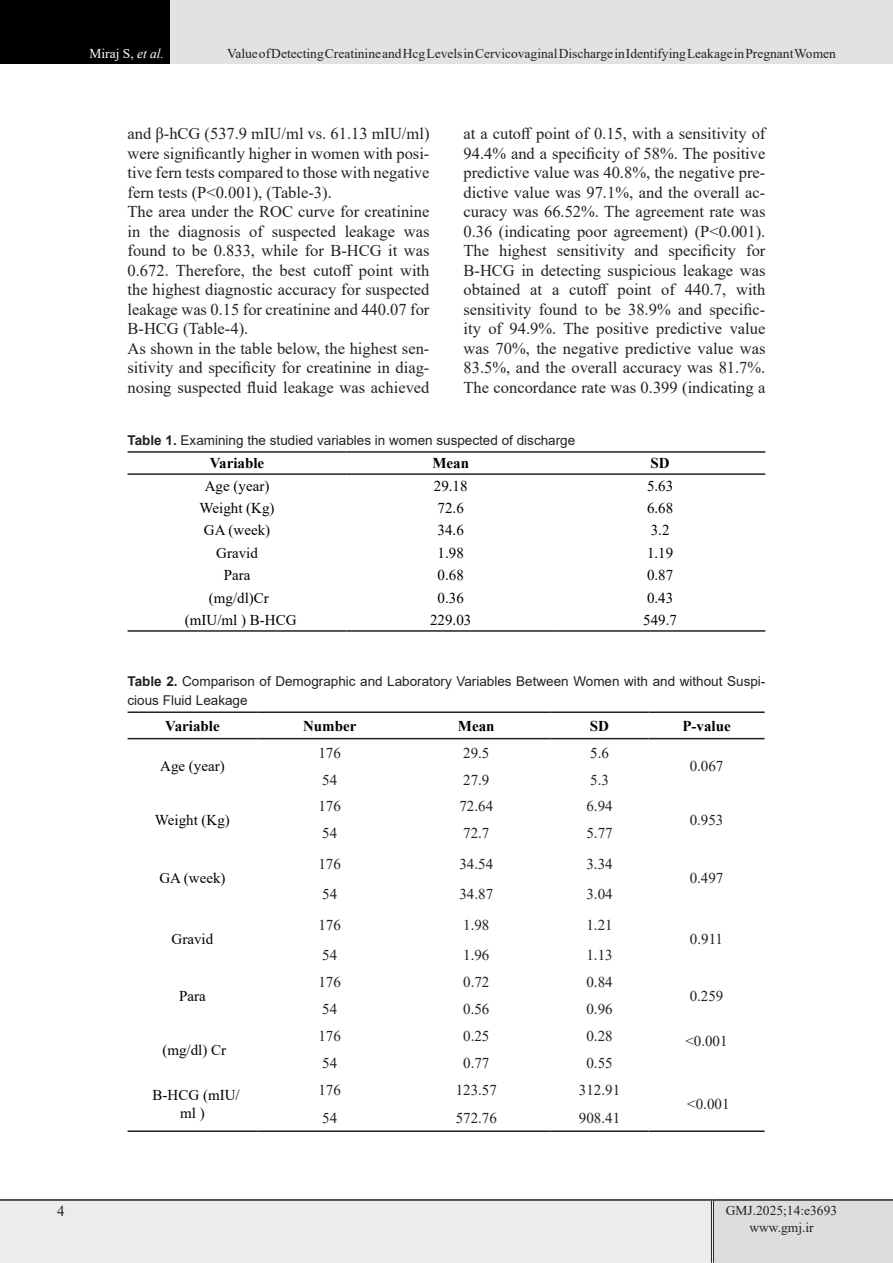
<style>
.page{position:relative;width:893px;height:1263px;background:#fff}
.page>*{position:absolute;margin:0;border:0;box-sizing:border-box;transform-origin:0 0}
.t1{font:16.5px/19.5px "Times New Roman";color:#222;text-align:justify}
.t2{font:15px "Times New Roman";color:#231f20}
.t3{font:15px/18px "Times New Roman";color:#000;text-align:center}
.t4{font:700 15px "Times New Roman";color:#000}
.t5{font:13.5px/19.5px "Arial";color:#222}
.lllllllllllllll{font:13.5px "Times New Roman";color:#231f20}
.t6{font:13.5px "Times New Roman";color:#fff}
.s1{font-style:italic}
.s2{font-weight:700}
</style>
<div class="page">
<div style="left:0;top:1200px;width:712px;height:63px;background:#ececee"></div>
<div style="left:712px;top:1200px;width:181px;height:63px;background:#dcdddf"></div>
<hr style="left:711px;top:1201px;width:3px;height:62px;background:#fff">
<hr style="left:711px;top:1201px;width:1px;height:62px;background:#231f20">
<hr style="left:713px;top:1201px;width:1px;height:62px;background:#231f20">
<hr style="left:0;top:1199px;width:712px;height:2px;background:#231f20">
<hr style="left:712px;top:1199px;width:181px;height:2px;background:#231f20">
<div style="left:0;top:0;width:170px;height:64px;background:#000"></div>
<div style="left:170px;top:0;width:723px;height:64px;background:#e1e2e4"></div>
<hr style="left:128px;top:630px;width:219px;height:2px;background:#231f20">
<hr style="left:347px;top:630px;width:208px;height:2px;background:#231f20">
<hr style="left:555px;top:630px;width:210px;height:2px;background:#231f20">
<hr style="left:128px;top:451px;width:219px;height:2px;background:#231f20">
<hr style="left:347px;top:451px;width:208px;height:2px;background:#231f20">
<hr style="left:555px;top:451px;width:210px;height:2px;background:#231f20">
<hr style="left:128px;top:473px;width:219px;height:2px;background:#231f20">
<hr style="left:347px;top:473px;width:208px;height:2px;background:#231f20">
<hr style="left:555px;top:473px;width:210px;height:2px;background:#231f20">
<hr style="left:128px;top:711px;width:129px;height:2px;background:#231f20">
<hr style="left:257px;top:711px;width:145px;height:2px;background:#231f20">
<hr style="left:402px;top:711px;width:149px;height:2px;background:#231f20">
<hr style="left:551px;top:711px;width:97px;height:2px;background:#231f20">
<hr style="left:648px;top:711px;width:117px;height:2px;background:#231f20">
<hr style="left:128px;top:1130px;width:129px;height:2px;background:#231f20">
<hr style="left:648px;top:1130px;width:117px;height:2px;background:#231f20">
<hr style="left:257px;top:1130px;width:145px;height:2px;background:#231f20">
<hr style="left:402px;top:1130px;width:149px;height:2px;background:#231f20">
<hr style="left:551px;top:1130px;width:97px;height:2px;background:#231f20">
<hr style="left:128px;top:738px;width:129px;height:1px;background:#231f20">
<hr style="left:257px;top:738px;width:145px;height:1px;background:#231f20">
<hr style="left:402px;top:738px;width:149px;height:1px;background:#231f20">
<hr style="left:551px;top:738px;width:97px;height:1px;background:#231f20">
<hr style="left:648px;top:738px;width:117px;height:1px;background:#231f20">
<p class="t6" style="left:89px;top:44px;width:76px">Miraj S, <span class="s1">et al.</span></p>
<p class="lllllllllllllll" style="left:227px;top:44px;width:610px">Value of Detecting Creatinine and Hcg Levels in Cervicovaginal Discharge in Identifying Leakage in Pregnant Women</p>
<p class="t1" style="left:128px;top:123px;width:303px">and β-hCG (537.9 mIU/ml vs. 61.13 mIU/ml) were significantly higher in women with posi&shy;tive fern tests compared to those with negative fern tests (P&lt;0.001), (Table-3).</p>
<p class="t1" style="left:128px;top:201px;width:303px">The area under the ROC curve for creatinine in the diagnosis of suspected leakage was found to be 0.833, while for B-HCG it was 0.672. Therefore, the best cutoff point with the highest diagnostic accuracy for suspected leakage was 0.15 for creatinine and 440.07 for B-HCG (Table-4).</p>
<p class="t1" style="left:128px;top:338px;width:303px">As shown in the table below, the highest sen&shy;sitivity and specificity for creatinine in diag&shy;nosing suspected fluid leakage was achieved</p>
<p class="t1" style="left:463px;top:123px;width:303px">at a cutoff point of 0.15, with a sensitivity of 94.4% and a specificity of 58%. The positive predictive value was 40.8%, the negative pre&shy;dictive value was 97.1%, and the overall ac&shy;curacy was 66.52%. The agreement rate was 0.36 (indicating poor agreement) (P&lt;0.001).<br>The highest sensitivity and specificity for B-HCG in detecting suspicious leakage was obtained at a cutoff point of 440.7, with sensitivity found to be 38.9% and specific&shy;ity of 94.9%. The positive predictive value was 70%, the negative predictive value was 83.5%, and the overall accuracy was 81.7%.<br>The concordance rate was 0.399 (indicating a</p>
<p class="t5" style="left:128px;top:431px;width:449px"><span class="s2">Table 1.</span> Examining the studied variables in women suspected of discharge</p>
<p class="t4" style="left:210px;top:452px;width:56px">Variable</p>
<p class="t4" style="left:432px;top:452px;width:38px">Mean</p>
<p class="t4" style="left:651px;top:452px;width:21px">SD</p>
<p class="t3" style="left:205px;top:476px;width:66px">Age (year)</p>
<p class="t3" style="left:434px;top:476px;width:35px">29.18</p>
<p class="t3" style="left:647px;top:476px;width:28px">5.63</p>
<p class="t3" style="left:200px;top:498px;width:77px">Weight (Kg)</p>
<p class="t3" style="left:438px;top:498px;width:28px">72.6</p>
<p class="t3" style="left:647px;top:498px;width:28px">6.68</p>
<p class="t3" style="left:204px;top:521px;width:68px">GA (week)</p>
<p class="t3" style="left:438px;top:521px;width:28px">34.6</p>
<p class="t3" style="left:651px;top:521px;width:20px">3.2</p>
<p class="t3" style="left:216px;top:543px;width:43px">Gravid</p>
<p class="t3" style="left:438px;top:543px;width:28px">1.98</p>
<p class="t3" style="left:647px;top:543px;width:28px">1.19</p>
<p class="t3" style="left:224px;top:566px;width:28px">Para</p>
<p class="t3" style="left:438px;top:566px;width:28px">0.68</p>
<p class="t3" style="left:647px;top:566px;width:28px">0.87</p>
<p class="t3" style="left:209px;top:588px;width:61px">(mg/dl)Cr</p>
<p class="t3" style="left:438px;top:588px;width:28px">0.36</p>
<p class="t3" style="left:647px;top:588px;width:28px">0.43</p>
<p class="t3" style="left:185px;top:610px;width:113px">(mIU/ml ) B-HCG</p>
<p class="t3" style="left:430px;top:610px;width:43px">229.03</p>
<p class="t3" style="left:643px;top:610px;width:35px">549.7</p>
<p class="t5" style="left:128px;top:671px;width:639px"><span class="s2">Table 2.</span> Comparison of Demographic and Laboratory Variables Between Women with and without Suspi&shy;cious Fluid Leakage</p>
<p class="t4" style="left:165px;top:715px;width:56px">Variable</p>
<p class="t4" style="left:303px;top:715px;width:55px">Number</p>
<p class="t4" style="left:458px;top:715px;width:38px">Mean</p>
<p class="t4" style="left:590px;top:715px;width:21px">SD</p>
<p class="t4" style="left:682px;top:715px;width:50px">P-value</p>
<p class="t3" style="left:160px;top:756px;width:66px">Age (year)</p>
<p class="t2" style="left:318px;top:742px;width:24px">176</p>
<p class="t2" style="left:463px;top:742px;width:28px">29.5</p>
<p class="t2" style="left:590px;top:742px;width:20px">5.6</p>
<p class="t2" style="left:690px;top:755px;width:35px">0.067</p>
<p class="t2" style="left:322px;top:769px;width:16px">54</p>
<p class="t2" style="left:463px;top:769px;width:28px">27.9</p>
<p class="t2" style="left:590px;top:769px;width:20px">5.3</p>
<p class="t2" style="left:318px;top:795px;width:24px">176</p>
<p class="t2" style="left:459px;top:795px;width:35px">72.64</p>
<p class="t2" style="left:586px;top:795px;width:28px">6.94</p>
<p class="t3" style="left:155px;top:810px;width:77px">Weight (Kg)</p>
<p class="t2" style="left:322px;top:823px;width:16px">54</p>
<p class="t2" style="left:463px;top:823px;width:28px">72.7</p>
<p class="t2" style="left:586px;top:823px;width:28px">5.77</p>
<p class="t2" style="left:690px;top:809px;width:35px">0.953</p>
<p class="t2" style="left:318px;top:853px;width:24px">176</p>
<p class="t2" style="left:459px;top:853px;width:35px">34.54</p>
<p class="t2" style="left:586px;top:853px;width:28px">3.34</p>
<p class="t3" style="left:159px;top:868px;width:68px">GA (week)</p>
<p class="t2" style="left:690px;top:867px;width:35px">0.497</p>
<p class="t2" style="left:322px;top:883px;width:16px">54</p>
<p class="t2" style="left:459px;top:883px;width:35px">34.87</p>
<p class="t2" style="left:586px;top:883px;width:28px">3.04</p>
<p class="t2" style="left:318px;top:914px;width:24px">176</p>
<p class="t2" style="left:463px;top:914px;width:28px">1.98</p>
<p class="t2" style="left:586px;top:914px;width:28px">1.21</p>
<p class="t3" style="left:172px;top:929px;width:43px">Gravid</p>
<p class="t2" style="left:690px;top:928px;width:35px">0.911</p>
<p class="t2" style="left:322px;top:944px;width:16px">54</p>
<p class="t2" style="left:463px;top:944px;width:28px">1.96</p>
<p class="t2" style="left:586px;top:944px;width:28px">1.13</p>
<p class="t2" style="left:318px;top:971px;width:24px">176</p>
<p class="t2" style="left:463px;top:971px;width:28px">0.72</p>
<p class="t2" style="left:586px;top:971px;width:28px">0.84</p>
<p class="t3" style="left:179px;top:986px;width:28px">Para</p>
<p class="t2" style="left:690px;top:985px;width:35px">0.259</p>
<p class="t2" style="left:322px;top:999px;width:16px">54</p>
<p class="t2" style="left:463px;top:999px;width:28px">0.56</p>
<p class="t2" style="left:586px;top:999px;width:28px">0.96</p>
<p class="t3" style="left:162px;top:1040px;width:65px">(mg/dl) Cr</p>
<p class="t2" style="left:318px;top:1026px;width:24px">176</p>
<p class="t2" style="left:463px;top:1026px;width:28px">0.25</p>
<p class="t2" style="left:586px;top:1026px;width:28px">0.28</p>
<p class="t2" style="left:685px;top:1030px;width:44px">&lt;0.001</p>
<p class="t2" style="left:322px;top:1052px;width:16px">54</p>
<p class="t2" style="left:463px;top:1052px;width:28px">0.77</p>
<p class="t2" style="left:586px;top:1052px;width:28px">0.55</p>
<p class="t3" style="left:153px;top:1085px;width:89px">B-HCG (mIU/ ml )</p>
<p class="t2" style="left:318px;top:1079px;width:24px">176</p>
<p class="t2" style="left:456px;top:1079px;width:43px">123.57</p>
<p class="t2" style="left:579px;top:1079px;width:43px">312.91</p>
<p class="t2" style="left:322px;top:1107px;width:16px">54</p>
<p class="t2" style="left:456px;top:1107px;width:43px">572.76</p>
<p class="t2" style="left:579px;top:1107px;width:43px">908.41</p>
<p class="t2" style="left:687px;top:1093px;width:44px">&lt;0.001</p>
<p class="t2" style="left:57px;top:1201px;width:9px">4</p>
<p class="lllllllllllllll" style="left:726px;top:1201px;width:113px">GMJ.2025;14:e3693</p>
<p class="lllllllllllllll" style="left:749px;top:1217px;width:66px">www.gmj.ir</p>
</div>
